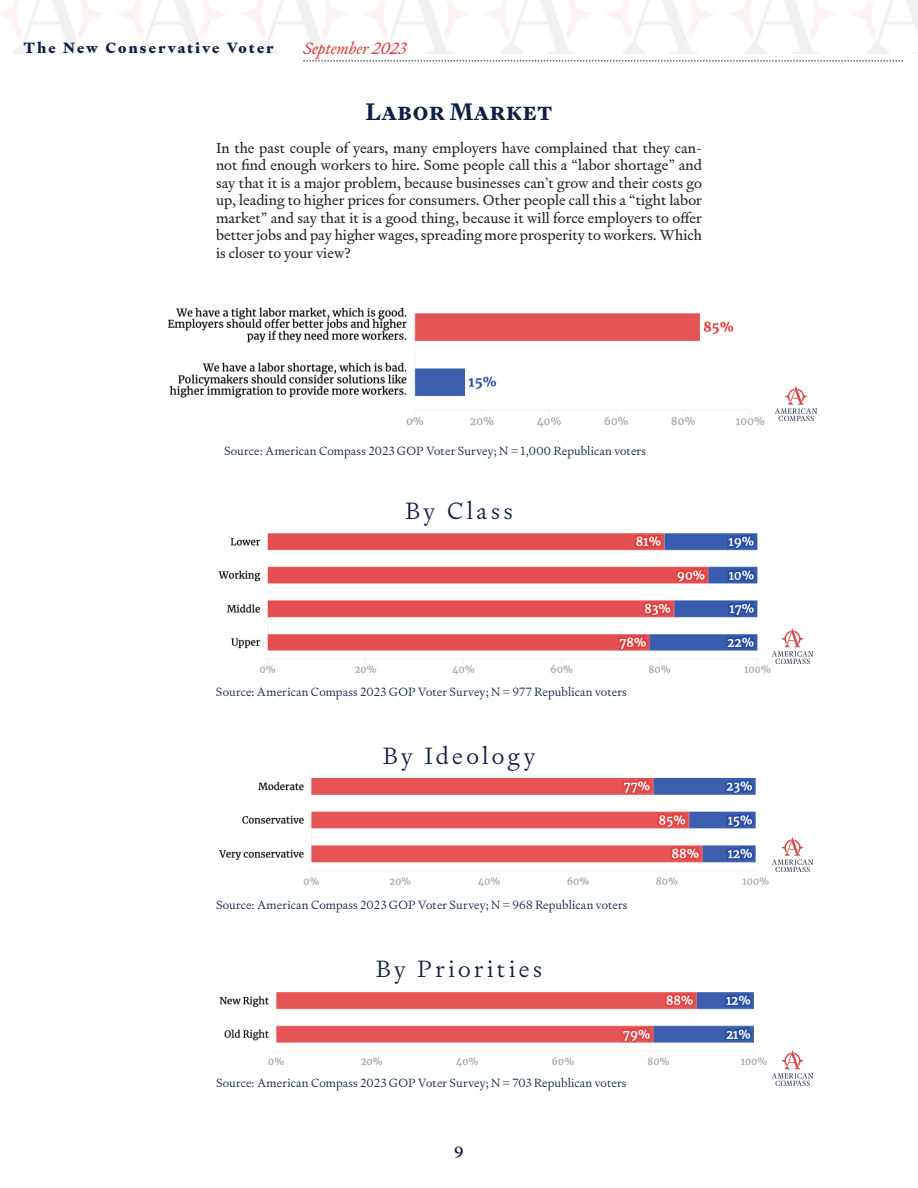
<style>
.page{position:relative;width:918px;height:1188px;background:#fff}
.page>*{position:absolute;margin:0;border:0;box-sizing:border-box;transform-origin:0 0}
.t1{font:700 24px "Signifier";color:#0f1f43}
.t2{font:300 23.7px "Signifier";letter-spacing:.14em;color:#0f1f43}
.t3{font:italic 16.5px "Signifier";color:#e13f3f}
.t4{font:500 16.5px "Signifier";color:#0f1f43}
.t5{font:900 15px "Signifier";letter-spacing:.15em;color:#0f1f43}
.t6{font:14.7px/17.5px "Signifier";color:#231f20;text-align:justify}
.t7{font:300 12px "Signifier";letter-spacing:.01em;color:#0f1f43}
</style>
<div class="page">
<svg style="left:303px;top:61px;width:600px;height:1px"></svg>
<img style="left:168px;top:307px;width:608px;height:120px">
<img style="left:776px;top:387px;width:41px;height:34px">
<img style="left:218px;top:533px;width:553px;height:142px">
<img style="left:772px;top:629px;width:41px;height:34px">
<img style="left:219px;top:777px;width:550px;height:110px">
<img style="left:772px;top:838px;width:41px;height:34px">
<img style="left:219px;top:992px;width:548px;height:75px">
<img style="left:772px;top:1051px;width:41px;height:34px">
<p class="t5" style="left:24px;top:38px;width:251px">The New Conservative Voter</p>
<p class="t3" style="left:303px;top:38px;width:104px">September 2023</p>
<p class="t1" style="left:366px;top:96px;width:188px">Labor Market</p>
<p class="t6" style="left:216px;top:139px;width:488px">In the past couple of years, many employers have complained that they can&shy;not find enough workers to hire. Some people call this a “labor shortage” and say that it is a major problem, because businesses can’t grow and their costs go up, leading to higher prices for consumers. Other people call this a “tight labor market” and say that it is a good thing, because it will force employers to offer better jobs and pay higher wages, spreading more prosperity to workers. Which is closer to your view?</p>
<p class="t7" style="left:224px;top:443px;width:423px">Source: American Compass 2023 GOP Voter Survey; N = 1,000 Republican voters</p>
<p class="t2" style="left:405px;top:496px;width:109px">By Class</p>
<p class="t7" style="left:216px;top:684px;width:412px">Source: American Compass 2023 GOP Voter Survey; N = 977 Republican voters</p>
<p class="t2" style="left:383px;top:741px;width:154px">By Ideology</p>
<p class="t7" style="left:216px;top:898px;width:413px">Source: American Compass 2023 GOP Voter Survey; N = 968 Republican voters</p>
<p class="t2" style="left:376px;top:954px;width:168px">By Priorities</p>
<p class="t7" style="left:216px;top:1075px;width:412px">Source: American Compass 2023 GOP Voter Survey; N = 703 Republican voters</p>
<p class="t4" style="left:454px;top:1142px;width:11px">9</p>
</div>
